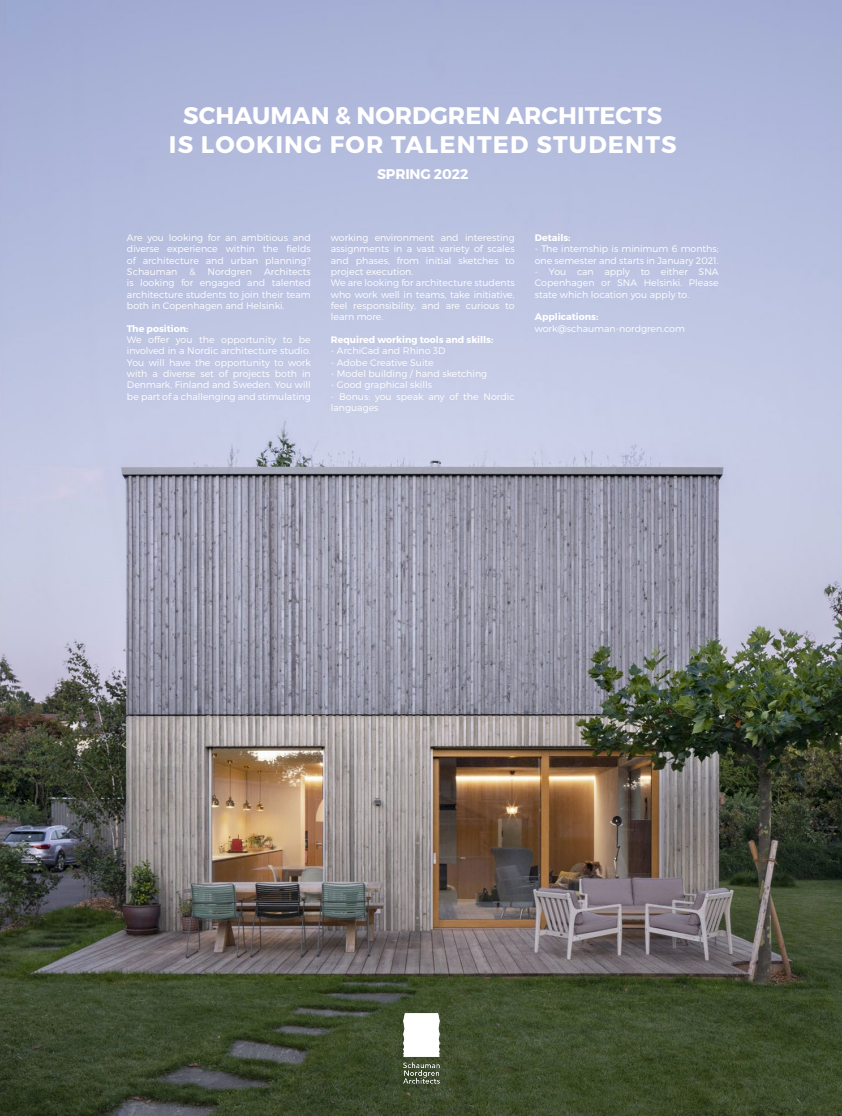
<style>
.page{position:relative;width:842px;height:1116px;background:#fff}
.page>*{position:absolute;margin:0;border:0;box-sizing:border-box;transform-origin:0 0}
.t1{font:700 24px/28.8px "Montserrat";color:#fff;text-align:center}
.t2{font:700 14px "Montserrat";letter-spacing:-.01em;color:#fff}
.t3{font:300 9.4px/11.3px "Montserrat";color:#fff;text-align:justify}
.t4{font:700 9.4px "Montserrat";color:#fff}
</style>
<div class="page">
<img style="left:0;top:0;width:842px;height:1116px">
<img style="left:356px;top:1001px;width:134px;height:95px">
<h1 class="t1" style="left:169px;top:101px;width:509px">SCHAUMAN &amp; NORDGREN ARCHITECTS<br>IS LOOKING FOR TALENTED STUDENTS</h1>
<h2 class="t2" style="left:377px;top:165px;width:93px">SPRING 2022</h2>
<p class="t3" style="left:127px;top:232px;width:185px">Are you looking for an ambitious and diverse experience within the fields of architecture and urban planning?<br>Schauman</p>
<p class="t3" style="left:127px;top:266px;width:185px;text-indent:137px">Architects is looking for engaged and talented architecture students to join their team both in Copenhagen and Helsinki.</p>
<p class="t4" style="left:127px;top:322px;width:63px">The position:</p>
<p class="t3" style="left:127px;top:334px;width:185px">We offer you the opportunity to be involved in a Nordic architecture studio.<br>You will have the opportunity to work with a diverse set of projects both in Denmark, Finland and Sweden. You will be part of a challenging and stimulating</p>
<p class="t3" style="left:189px;top:266px;width:8px">&amp;</p>
<p class="t3" style="left:207px;top:266px;width:46px">Nordgren</p>
<p class="t3" style="left:331px;top:232px;width:185px;text-align:left">working environment and interesting assignments in a vast variety of scales and phases, from initial sketches to project execution.<br>We are looking for architecture students who work well in teams, take initiative, feel responsibility, and are curious to learn more.</p>
<p class="t4" style="left:331px;top:334px;width:164px">Required working tools and skills:</p>
<p class="t3" style="left:331px;top:345px;width:116px">- ArchiCad and Rhino 3D</p>
<p class="t3" style="left:331px;top:356px;width:104px">- Adobe Creative Suite</p>
<p class="t3" style="left:331px;top:368px;width:158px">- Model building / hand sketching</p>
<p class="t3" style="left:331px;top:379px;width:103px">- Good graphical skills</p>
<p class="t3" style="left:331px;top:390px;width:185px">- Bonus: you speak any of the Nordic languages</p>
<p class="t4" style="left:535px;top:232px;width:37px">Details:</p>
<p class="t3" style="left:535px;top:243px;width:185px">- The internship is minimum 6 months; one semester and starts in January 2021.</p>
<p class="t3" style="left:535px;top:266px;width:185px">- You can apply to either SNA Copenhagen or SNA Helsinki. Please state which location you apply to.</p>
<p class="t4" style="left:535px;top:311px;width:65px">Applications:</p>
<p class="t3" style="left:535px;top:323px;width:152px">work@schauman-nordgren.com</p>
</div>
